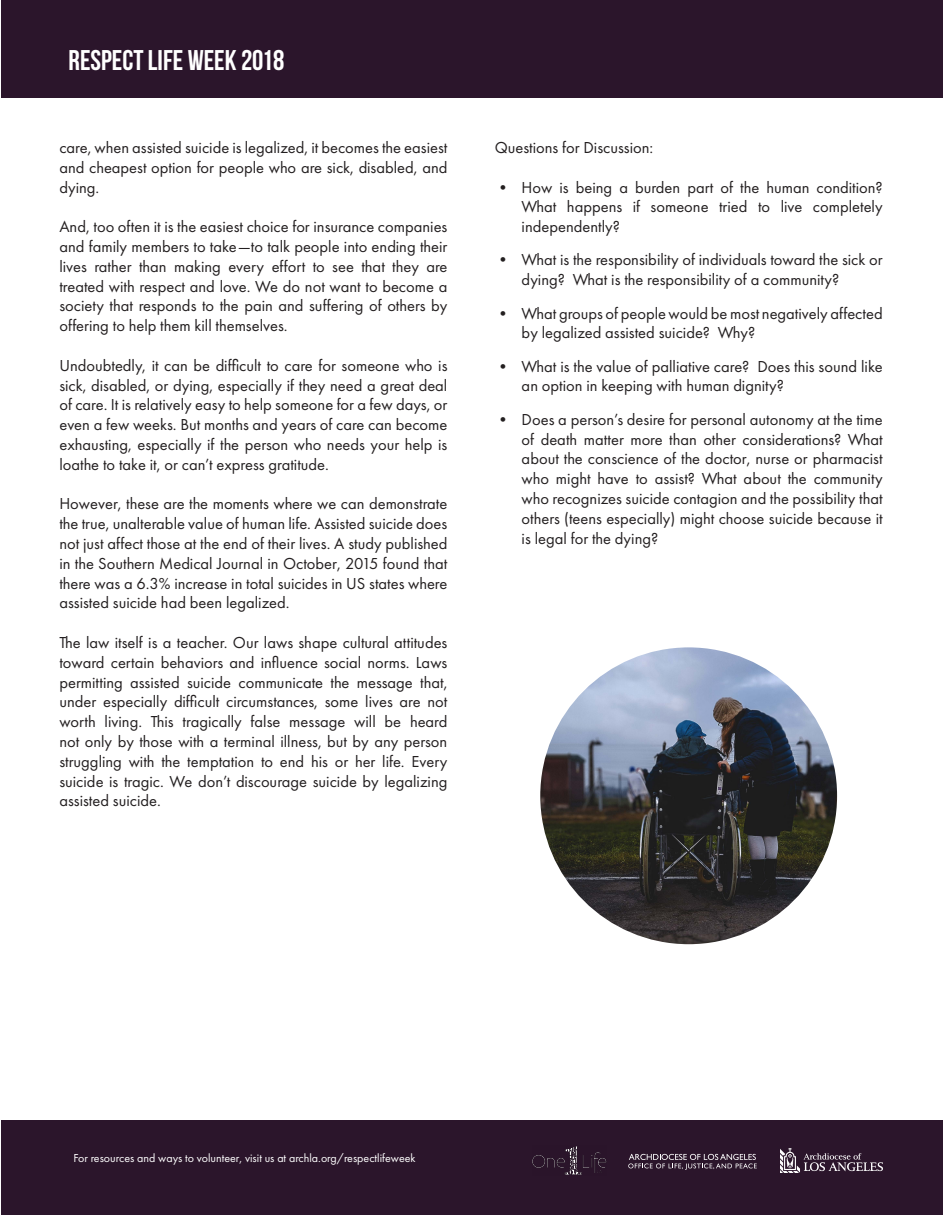
<style>
.page{position:relative;width:945px;height:1215px;background:#fff}
.page>*{position:absolute;margin:0;border:0;box-sizing:border-box;transform-origin:0 0}
.t1{font:700 28.5px "Bebas Neue";color:#fff}
.t2{font:16.5px/19.8px "Futura PT";color:#231f20;text-align:justify}
.t3{font:12px "Futura PT";color:#fff}
</style>
<div class="page">
<div style="left:1px;top:0;width:942px;height:98px;background:#2b152b"></div>
<div style="left:1px;top:1120px;width:942px;height:95px;background:#2b152b"></div>
<svg style="left:628px;top:1154px;width:129px;height:16px"></svg>
<img style="left:780px;top:1148px;width:103px;height:25px">
<img style="left:533px;top:1146px;width:74px;height:29px">
<img style="left:540px;top:647px;width:297px;height:297px;border-radius:148px">
<h1 class="t1" style="left:69px;top:45px;width:217px">RESPECT LIFE WEEK 2018</h1>
<p class="t2" style="left:59px;top:138px;width:390px">care, when assisted suicide is legalized, it becomes the easiest and cheapest option for people who are sick, disabled, and dying.</p>
<p class="t2" style="left:59px;top:217px;width:390px">And, too often it is the easiest choice for insurance companies and family members to take—to talk people into ending their lives rather than making every effort to see that they are treated with respect and love. We do not want to become a society that responds to the pain and suffering of others by offering to help them kill themselves.</p>
<p class="t2" style="left:59px;top:355px;width:390px">Undoubtedly, it can be difficult to care for someone who is sick, disabled, or dying, especially if they need a great deal of care. It is relatively easy to help someone for a few days, or even a few weeks. But months and years of care can become exhausting, especially if the person who needs your help is loathe to take it, or can’t express gratitude.</p>
<p class="t2" style="left:59px;top:494px;width:390px">However, these are the moments where we can demonstrate the true, unalterable value of human life. Assisted suicide does not just affect those at the end of their lives. A study published in the Southern Medical Journal in October, 2015 found that there was a 6.3% increase in total suicides in US states where assisted suicide had been legalized.</p>
<p class="t2" style="left:59px;top:633px;width:390px">The law itself is a teacher. Our laws shape cultural attitudes toward certain behaviors and influence social norms. Laws permitting assisted suicide communicate the message that, under especially difficult circumstances, some lives are not worth living. This tragically false message will be heard not only by those with a terminal illness, but by any person struggling with the temptation to end his or her life. Every suicide is tragic. We don’t discourage suicide by legalizing assisted suicide.</p>
<p class="t2" style="left:495px;top:138px;width:160px">Questions for Discussion:</p>
<p class="t2" style="left:522px;top:177px;width:363px;text-indent:-27px">• How is being a burden part of the human condition?<br>What happens if someone tried to live completely independently?</p>
<p class="t2" style="left:522px;top:250px;width:363px;text-indent:-27px">• What is the responsibility of individuals toward the sick or dying? What is the responsibility of a community?</p>
<p class="t2" style="left:522px;top:303px;width:363px;text-indent:-27px">• What groups of people would be most negatively affected by legalized assisted suicide? Why?</p>
<p class="t2" style="left:522px;top:356px;width:363px;text-indent:-27px">• What is the value of palliative care? Does this sound like an option in keeping with human dignity?</p>
<p class="t2" style="left:522px;top:409px;width:363px;text-indent:-27px">• Does a person’s desire for personal autonomy at the time of death matter more than other considerations? What about the conscience of the doctor, nurse or pharmacist who might have to assist? What about the community who recognizes suicide contagion and the possibility that others (teens especially) might choose suicide because it is legal for the dying?</p>
<p class="t3" style="left:73px;top:1150px;width:344px">For resources and ways to volunteer, visit us at archla.org/respectlifeweek</p>
</div>
